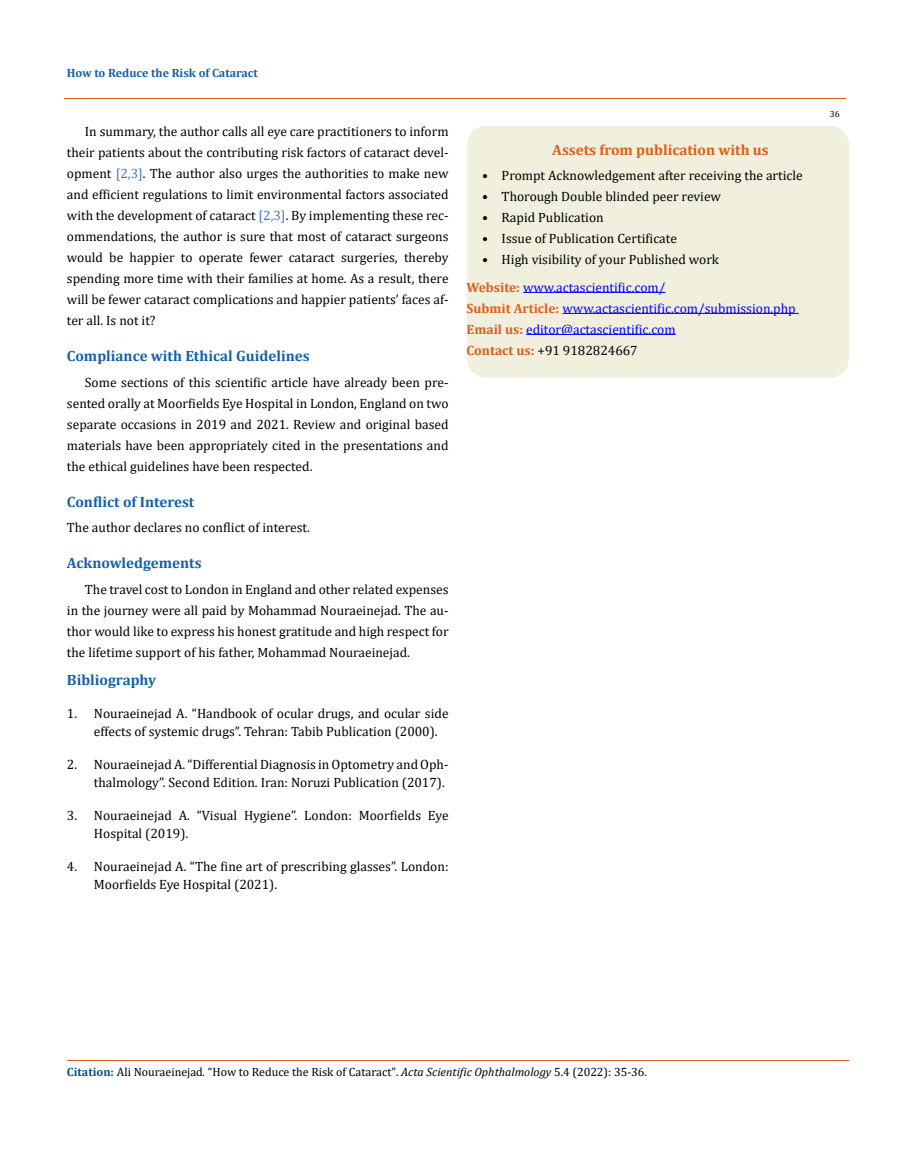
<style>
.page{position:relative;width:917px;height:1170px;background:#fff}
.page>*{position:absolute;margin:0;border:0;box-sizing:border-box;transform-origin:0 0}
.t1{font:700 15px "Cambria";color:#1560a6}
.t2{font:700 15px "Cambria";color:#e05d1a}
.t3{font:13.5px/21px "Cambria";color:#000;text-align:justify}
.t4{font:13.5px/21px "Cambria";color:#00f}
.t5{font:12px "Cambria";color:#000}
.t6{font:700 12px "Cambria";color:#1560a6}
.t7{font:9px "Cambria";color:#000}
.s1{color:#4472c4}
.s2{font-weight:700;color:#e05d1a}
.s3{color:#000}
.s4{font-weight:700;color:#035089}
.s5{font-style:italic}
</style>
<div class="page">
<div style="left:468px;top:127px;width:380px;height:250px;background:#f1f0de;border-radius:18px"></div>
<div style="left:467px;top:126px;width:381px;height:252px;border:2px solid #f1f0de;border-radius:18px"></div>
<hr style="left:523px;top:292px;width:142px;height:1px;background:#00f">
<hr style="left:562px;top:313px;width:236px;height:1px;background:#00f">
<hr style="left:526px;top:334px;width:149px;height:1px;background:#00f">
<hr style="left:64px;top:99px;width:781px;height:1px;background:#e05d1a">
<hr style="left:67px;top:1060px;width:781px;height:1px;background:#e05d1a">
<p class="t6" style="left:67px;top:64px;width:192px">How to Reduce the Risk of Cataract</p>
<p class="t3" style="left:67px;top:121px;width:383px;text-indent:18px">In summary, the author calls all eye care practitioners to inform their patients about the contributing risk factors of cataract devel&shy;opment <span class="s1">[2,3]</span>. The author also urges the authorities to make new and efficient regulations to limit environmental factors associated with the development of cataract <span class="s1">[2,3]</span>. By implementing these rec&shy;ommendations, the author is sure that most of cataract surgeons would be happier to operate fewer cataract surgeries, thereby spending more time with their families at home. As a result, there will be fewer cataract complications and happier patients’ faces af&shy;ter all. Is not it?</p>
<p class="t1" style="left:67px;top:346px;width:244px">Compliance with Ethical Guidelines</p>
<p class="t3" style="left:67px;top:372px;width:383px;text-indent:18px">Some sections of this scientific article have already been pre&shy;sented orally at Moorfields Eye Hospital in London, England on two separate occasions in 2019 and 2021. Review and original based materials have been appropriately cited in the presentations and the ethical guidelines have been respected.</p>
<p class="t1" style="left:67px;top:491px;width:129px">Conflict of Interest</p>
<p class="t3" style="left:67px;top:517px;width:244px">The author declares no conflict of interest.</p>
<p class="t1" style="left:67px;top:553px;width:136px">Acknowledgements</p>
<p class="t3" style="left:67px;top:579px;width:383px;text-indent:18px">The travel cost to London in England and other related expenses in the journey were all paid by Mohammad Nouraeinejad. The au&shy;thor would like to express his honest gratitude and high respect for the lifetime support of his father, Mohammad Nouraeinejad.</p>
<p class="t1" style="left:67px;top:669px;width:91px">Bibliography</p>
<p class="t3" style="left:94px;top:705px;width:356px;line-height:18px;text-indent:-27px">1. Nouraeinejad A. “Handbook of ocular drugs, and ocular side effects of systemic drugs”. Tehran: Tabib Publication (2000).</p>
<p class="t3" style="left:67px;top:756px;width:383px;line-height:18px;text-align:right">2. Nouraeinejad A. “Differential Diagnosis in Optometry and Oph&shy;thalmology”. Second Edition. Iran: Noruzi Publication (2017).</p>
<p class="t3" style="left:94px;top:807px;width:356px;line-height:18px;text-indent:-27px">3. Nouraeinejad A. “Visual Hygiene”. London: Moorfields Eye<br>Hospital (2019).</p>
<p class="t3" style="left:94px;top:858px;width:356px;line-height:18px;text-indent:-27px">4. Nouraeinejad A. “The fine art of prescribing glasses”. London:<br>Moorfields Eye Hospital (2021).</p>
<p class="t2" style="left:552px;top:139px;width:218px">Assets from publication with us</p>
<p class="t3" style="left:482px;top:165px;width:322px">• Prompt Acknowledgement after receiving the article</p>
<p class="t3" style="left:482px;top:186px;width:240px">• Thorough Double blinded peer review</p>
<p class="t3" style="left:482px;top:207px;width:123px">• Rapid Publication</p>
<p class="t3" style="left:482px;top:228px;width:196px">• Issue of Publication Certificate</p>
<p class="t3" style="left:482px;top:249px;width:238px">• High visibility of your Published work</p>
<p class="t4" style="left:466px;top:276px;width:330px"><span class="s2">Website:</span> www.actascientific.com/<br><span class="s2">Submit Article:</span> www.actascientific.com/submission.php <span class="s2">Email us:</span> editor@actascientific.com<br><span class="s2">Contact us:</span> <span class="s3">+91 9182824667</span></p>
<p class="t7" style="left:829px;top:109px;width:11px">36</p>
<p class="t5" style="left:67px;top:1065px;width:581px"><span class="s4">Citation:</span> Ali Nouraeinejad<span class="s5">.</span> “How to Reduce the Risk of Cataract". <span class="s5">Acta Scientific Ophthalmology</span> 5.4 (2022): 35-36.</p>
</div>
